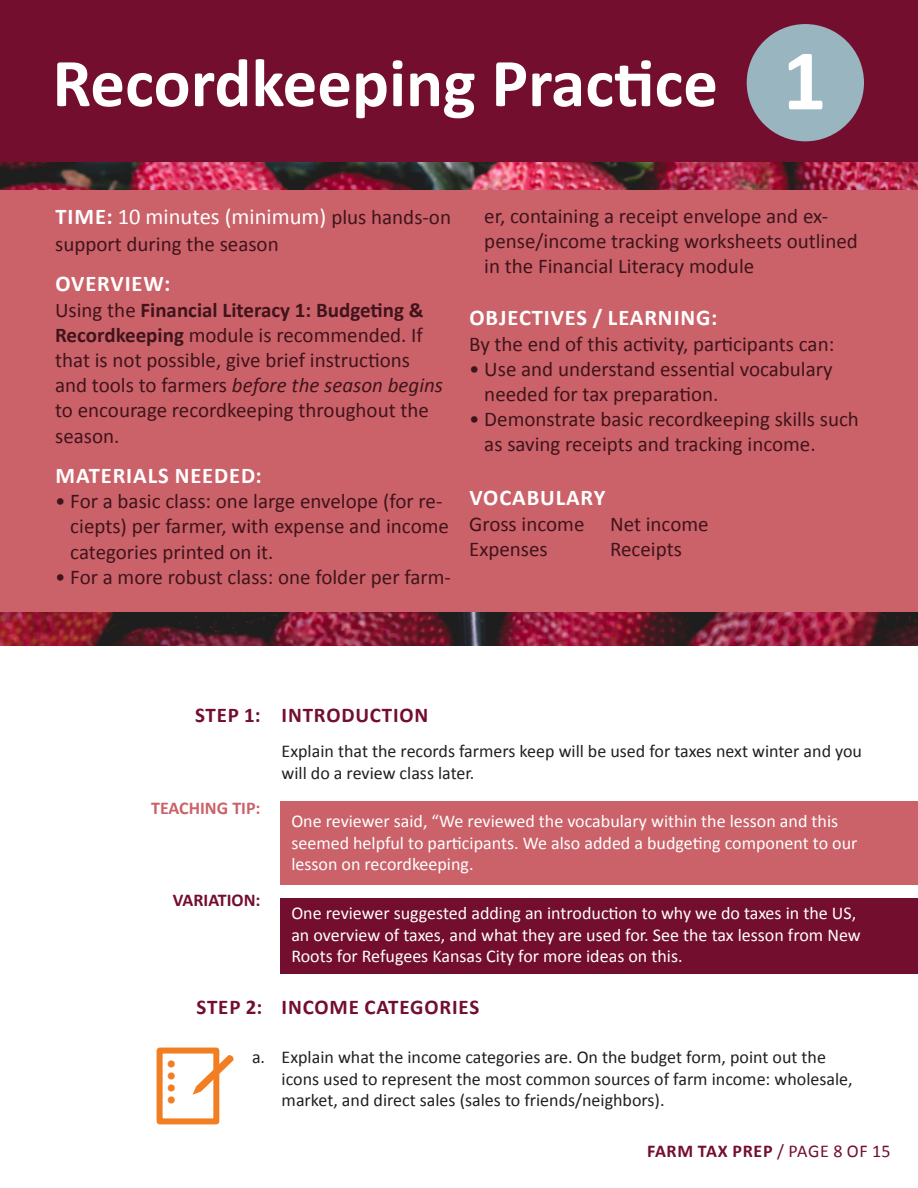
<style>
.page{position:relative;width:918px;height:1188px;background:#fff}
.page>*{position:absolute;margin:0;border:0;box-sizing:border-box;transform-origin:0 0}
.t1{font:700 87px "Calibri";color:#fff}
.Activity_head{font:700 69px "Calibri";color:#fff}
.Overveiw_head{font:700 22.5px "Calibri";letter-spacing:.04em;color:#fff}
.Overveiw_head-2{font:22.5px "Calibri";color:#fff}
.t2{font:22.5px "Calibri";color:#f17e22}
.Overveiw_bullets{font:21px/25.2px "Calibri";color:#40141b}
.Overveiw_text{font:21px/25.2px "Calibri";color:#40141b}
.STEPS{font:700 21px "Calibri";letter-spacing:.04em;color:#730e2e}
.Overveiw_head-3{font:21px "Calibri";color:#40141b}
.Hanging_indented_cop{font:700 21px "Calibri";letter-spacing:.04em;color:#730e2e}
.hanging_indented_cop{font:18px/21.6px "Calibri";color:#fff}
.hanging_indented_cop-2{font:18px/21.6px "Calibri";color:#231f20}
.Hanging_indented_cop-2{font:18px/21.6px "Calibri";color:#231f20}
.hanging_indented_cop-3{font:700 18px "Calibri";letter-spacing:.04em;color:#730e2e}
.hanging_indented_cop-4{font:700 18px "Calibri";color:#cb6269}
.hanging_indented_cop-5{font:700 18px "Calibri";color:#730e2e}
.s1{font-weight:700}
.s2{font-size:21px;color:#40141b}
.s3{font-style:italic}
.s4{font-weight:400}
</style>
<div class="page">
<div style="left:280px;top:802px;width:638px;height:83px;background:#cb6269"></div>
<div style="left:280px;top:898px;width:638px;height:75px;background:#730e2e"></div>
<img style="left:0;top:162px;width:918px;height:484px">
<div style="left:0;top:190px;width:918px;height:421px;background:#cb6269"></div>
<div style="left:0;top:0;width:918px;height:162px;background:#730e2e"></div>
<div style="left:747px;top:24px;width:117px;height:117px;background:#99b5bf;border-radius:50%"></div>
<div style="left:157px;top:1048px;width:62px;height:76px;border:6px solid #f17e22"></div>
<svg style="left:193px;top:1055px;width:41px;height:40px"></svg>
<p class="Activity_head" style="left:52px;top:39px;width:667px">Recordkeeping Practice</p>
<p class="t1" style="left:782px;top:25px;width:46px">1</p>
<p class="Overveiw_head-2" style="left:56px;top:202px;width:397px"><span class="s1">TIME:</span> 10 minutes (minimum) <span class="s2">plus hands-on</span></p>
<p class="Overveiw_head-3" style="left:55px;top:231px;width:225px">support during the season</p>
<p class="Overveiw_head" style="left:56px;top:270px;width:116px">OVERVIEW:</p>
<p class="Overveiw_text" style="left:55px;top:297px;width:390px">Using the <span class="s1">Financial Literacy 1: Budgeting &amp; Recordkeeping</span> module is recommended. If that is not possible, give brief instructions and tools to farmers <span class="s3">before the season begins </span>to encourage recordkeeping throughout the season.</p>
<p class="Overveiw_head" style="left:56px;top:461px;width:208px">MATERIALS NEEDED:</p>
<p class="Overveiw_bullets" style="left:70px;top:489px;width:380px;text-indent:-15px">• For a basic class: one large envelope (for re&shy;ciepts) per farmer, with expense and income categories printed on it.</p>
<p class="Overveiw_bullets" style="left:55px;top:564px;width:397px">• For a more robust class: one folder per farm-</p>
<p class="Overveiw_bullets" style="left:484px;top:203px;width:375px">er, containing a receipt envelope and ex&shy;pense/income tracking worksheets outlined in the Financial Literacy module</p>
<p class="Overveiw_head" style="left:470px;top:304px;width:249px">OBJECTIVES / LEARNING:</p>
<p class="Overveiw_bullets" style="left:469px;top:331px;width:367px">By the end of this activity, participants can:</p>
<p class="Overveiw_bullets" style="left:484px;top:356px;width:350px;text-indent:-15px">• Use and understand essential vocabulary needed for tax preparation.</p>
<p class="Overveiw_bullets" style="left:484px;top:407px;width:376px;text-indent:-15px">• Demonstrate basic recordkeeping skills such as saving receipts and tracking income.</p>
<p class="Overveiw_head" style="left:470px;top:484px;width:137px">VOCABULARY</p>
<p class="Overveiw_bullets" style="left:469px;top:511px;width:241px">Gross income Net income<br>Expenses</p>
<p class="Overveiw_bullets" style="left:610px;top:536px;width:73px">Receipts</p>
<p class="Hanging_indented_cop" style="left:195px;top:702px;width:235px">STEP 1: INTRODUCTION</p>
<p class="Hanging_indented_cop-2" style="left:282px;top:740px;width:582px">Explain that the records farmers keep will be used for taxes next winter and you will do a review class later.</p>
<p class="hanging_indented_cop-4" style="left:151px;top:796px;width:111px">TEACHING TIP:</p>
<p class="hanging_indented_cop" style="left:291px;top:811px;width:568px">One reviewer said, “We reviewed the vocabulary within the lesson and this seemed helpful to participants. We also added a budgeting component to our lesson on recordkeeping.</p>
<p class="hanging_indented_cop-5" style="left:173px;top:888px;width:89px">VARIATION:</p>
<p class="hanging_indented_cop" style="left:291px;top:902px;width:571px">One reviewer suggested adding an introduction to why we do taxes in the US, an overview of taxes, and what they are used for. See the tax lesson from New<br>Roots for Refugees Kansas City for more ideas on this.</p>
<p class="STEPS" style="left:197px;top:994px;width:284px">STEP 2: INCOME CATEGORIES</p>
<p class="hanging_indented_cop-2" style="left:282px;top:1046px;width:573px;text-indent:-30px">a. Explain what the income categories are. On the budget form, point out the icons used to represent the most common sources of farm income: wholesale, market, and direct sales (sales to friends/neighbors).</p>
<p class="t2" style="left:166px;top:1049px;width:13px">•</p>
<p class="t2" style="left:166px;top:1061px;width:13px">•</p>
<p class="t2" style="left:166px;top:1073px;width:13px">•</p>
<p class="t2" style="left:166px;top:1085px;width:13px">•</p>
<p class="hanging_indented_cop-3" style="left:647px;top:1139px;width:245px">FARM TAX PREP <span class="s4">/ PAGE 8 OF 15</span></p>
</div>
